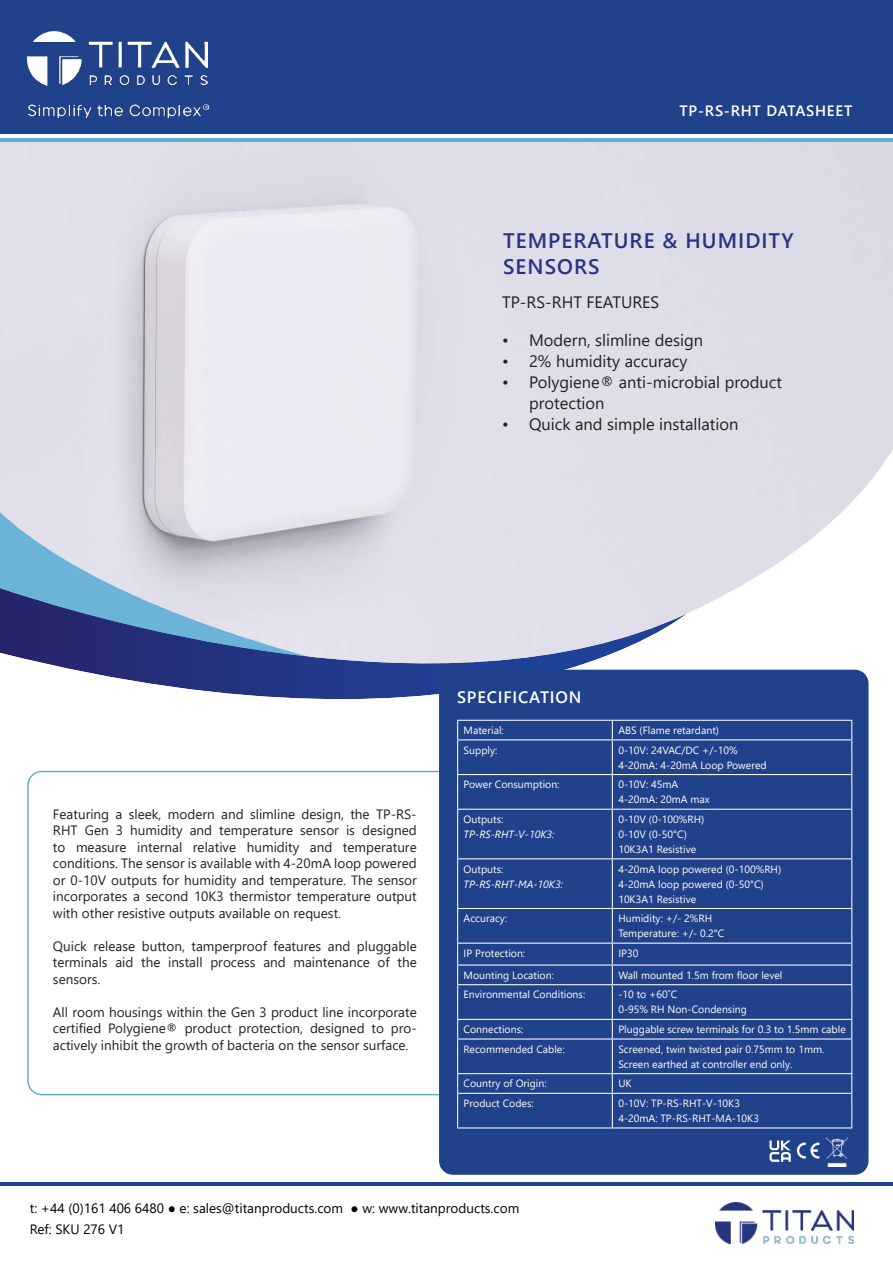
<style>
.page{position:relative;width:893px;height:1263px;background:#fff}
.page>*{position:absolute;margin:0;border:0;box-sizing:border-box;transform-origin:0 0}
.t1{font:600 21px/25.2px "Segoe UI";letter-spacing:.05em;color:#293382}
.t2{font:16.5px/21px "Segoe UI";color:#221f1f}
.t3{font:600 16.5px "Segoe UI";letter-spacing:.05em;color:#fff}
.t4{font:600 15px "Segoe UI";letter-spacing:.05em;color:#fff}
.t5{font:13.5px/16.5px "Segoe UI";color:#221f1f;text-align:justify}
.t6{font:13.5px/21px "Segoe UI";color:#000}
.t7{font:10.5px/15px "Segoe UI";color:#fff}
.t8{font:italic 10.5px "Segoe UI";color:#fff}
</style>
<div class="page">
<svg style="left:28px;top:425px;width:865px;height:359px;fill:#e2e0eb"></svg>
<svg style="left:0;top:400px;width:432px;height:188px;background:#d8dbe6"></svg>
<img style="left:0;top:588px;width:687px;height:111px">
<hr style="left:0;top:138px;width:893px;height:4px;background:#61b1d3">
<div style="left:0;top:0;width:893px;height:134px;background:#20428a"></div>
<hr style="left:0;top:1182px;width:893px;height:3px;background:#20428a">
<img style="left:27px;top:31px;width:181px;height:54px">
<img style="left:715px;top:1202px;width:138px;height:41px">
<img style="left:28px;top:104px;width:180px;height:14px">
<div style="left:27px;top:771px;width:439px;height:324px;border:2px solid #61b1d3;border-radius:14px"></div>
<div style="left:439px;top:670px;width:429px;height:505px;background:#20428a;border-radius:14px"></div>
<svg style="left:797px;top:1142px;width:22px;height:16px"></svg>
<svg style="left:769px;top:1140px;width:22px;height:22px"></svg>
<img style="left:826px;top:1137px;width:21px;height:30px">
<hr style="left:457px;top:720px;width:155px;height:1px;background:#fff">
<svg style="left:457px;top:721px;width:1px;height:18px"></svg>
<hr style="left:612px;top:720px;width:240px;height:1px;background:#fff">
<svg style="left:612px;top:721px;width:1px;height:18px"></svg>
<svg style="left:851px;top:721px;width:1px;height:18px"></svg>
<hr style="left:457px;top:810px;width:1px;height:48px;background:#fff">
<hr style="left:612px;top:810px;width:1px;height:48px;background:#fff">
<hr style="left:851px;top:810px;width:1px;height:48px;background:#fff">
<hr style="left:457px;top:909px;width:1px;height:34px;background:#fff">
<hr style="left:612px;top:909px;width:1px;height:34px;background:#fff">
<hr style="left:851px;top:909px;width:1px;height:34px;background:#fff">
<hr style="left:457px;top:739px;width:155px;height:1px;background:#fff">
<hr style="left:457px;top:740px;width:1px;height:34px;background:#fff">
<hr style="left:612px;top:739px;width:240px;height:1px;background:#fff">
<hr style="left:612px;top:740px;width:1px;height:34px;background:#fff">
<hr style="left:851px;top:740px;width:1px;height:34px;background:#fff">
<hr style="left:457px;top:774px;width:155px;height:1px;background:#fff">
<hr style="left:457px;top:775px;width:1px;height:34px;background:#fff">
<hr style="left:612px;top:774px;width:240px;height:1px;background:#fff">
<hr style="left:612px;top:775px;width:1px;height:34px;background:#fff">
<hr style="left:851px;top:775px;width:1px;height:34px;background:#fff">
<hr style="left:457px;top:809px;width:155px;height:1px;background:#fff">
<hr style="left:612px;top:809px;width:240px;height:1px;background:#fff">
<hr style="left:457px;top:858px;width:155px;height:1px;background:#fff">
<hr style="left:612px;top:858px;width:240px;height:1px;background:#fff">
<hr style="left:457px;top:859px;width:1px;height:49px;background:#fff">
<hr style="left:612px;top:859px;width:1px;height:49px;background:#fff">
<hr style="left:851px;top:859px;width:1px;height:49px;background:#fff">
<hr style="left:457px;top:908px;width:155px;height:1px;background:#fff">
<hr style="left:612px;top:908px;width:240px;height:1px;background:#fff">
<hr style="left:457px;top:943px;width:155px;height:1px;background:#fff">
<hr style="left:612px;top:943px;width:240px;height:1px;background:#fff">
<hr style="left:457px;top:964px;width:155px;height:1px;background:#fff">
<hr style="left:612px;top:964px;width:240px;height:1px;background:#fff">
<svg style="left:457px;top:944px;width:1px;height:40px"></svg>
<svg style="left:612px;top:944px;width:1px;height:40px"></svg>
<svg style="left:851px;top:944px;width:1px;height:40px"></svg>
<svg style="left:457px;top:1020px;width:1px;height:18px"></svg>
<svg style="left:612px;top:1020px;width:1px;height:18px"></svg>
<svg style="left:851px;top:1020px;width:1px;height:18px"></svg>
<hr style="left:457px;top:1038px;width:155px;height:1px;background:#fff">
<hr style="left:457px;top:1039px;width:1px;height:34px;background:#fff">
<hr style="left:612px;top:1038px;width:240px;height:1px;background:#fff">
<hr style="left:612px;top:1039px;width:1px;height:34px;background:#fff">
<hr style="left:851px;top:1039px;width:1px;height:34px;background:#fff">
<hr style="left:457px;top:984px;width:155px;height:1px;background:#fff">
<hr style="left:612px;top:984px;width:240px;height:1px;background:#fff">
<hr style="left:457px;top:985px;width:1px;height:34px;background:#fff">
<hr style="left:612px;top:985px;width:1px;height:34px;background:#fff">
<hr style="left:851px;top:985px;width:1px;height:34px;background:#fff">
<hr style="left:457px;top:1019px;width:155px;height:1px;background:#fff">
<hr style="left:612px;top:1019px;width:240px;height:1px;background:#fff">
<hr style="left:457px;top:1073px;width:155px;height:1px;background:#fff">
<svg style="left:457px;top:1074px;width:1px;height:19px"></svg>
<hr style="left:612px;top:1073px;width:240px;height:1px;background:#fff">
<svg style="left:612px;top:1074px;width:1px;height:19px"></svg>
<svg style="left:851px;top:1074px;width:1px;height:19px"></svg>
<hr style="left:457px;top:1093px;width:1px;height:34px;background:#fff">
<hr style="left:612px;top:1094px;width:1px;height:33px;background:#fff">
<hr style="left:851px;top:1093px;width:1px;height:34px;background:#fff">
<hr style="left:458px;top:1093px;width:154px;height:1px;background:#fff">
<hr style="left:612px;top:1093px;width:239px;height:1px;background:#fff">
<hr style="left:457px;top:1127px;width:155px;height:1px;background:#fff">
<hr style="left:612px;top:1127px;width:240px;height:1px;background:#fff">
<h3 class="t4" style="left:680px;top:105px;width:174px">TP-RS-RHT DATASHEET</h3>
<h1 class="t1" style="left:503px;top:230px;width:292px">TEMPERATURE &amp; HUMIDITY<br>SENSORS</h1>
<h2 class="t2" style="left:502px;top:290px;width:159px">TP-RS-RHT FEATURES</h2>
<h2 class="t2" style="left:502px;top:329px;width:203px">• Modern, slimline design</h2>
<h2 class="t2" style="left:502px;top:350px;width:187px">• 2% humidity accuracy</h2>
<h2 class="t2" style="left:529px;top:371px;width:254px;text-indent:-27px">• Polygiene® anti-microbial product protection</h2>
<h2 class="t2" style="left:502px;top:413px;width:238px">• Quick and simple installation</h2>
<p class="t5" style="left:53px;top:805px;width:365px">Featuring a sleek, modern and slimline design, the TP-RS-RHT Gen 3 humidity and temperature sensor is designed to measure internal relative humidity and temperature conditions. The sensor is available with 4-20mA loop powered or 0-10V outputs for humidity and temperature. The sensor incorporates a second 10K3 thermistor temperature output with other resistive outputs available on request.</p>
<p class="t5" style="left:53px;top:937px;width:365px">Quick release button, tamperproof features and pluggable terminals aid the install process and maintenance of the sensors.</p>
<p class="t5" style="left:53px;top:1003px;width:365px">All room housings within the Gen 3 product line incorporate certi昀椀ed Polygiene® product protection, designed to pro&shy;actively inhibit the growth of bacteria on the sensor surface.</p>
<h2 class="t3" style="left:457px;top:691px;width:126px">SPECIFICATION</h2>
<p class="t7" style="left:464px;top:722px;width:42px">Material:</p>
<p class="t7" style="left:618px;top:722px;width:102px">ABS (Flame retardant)</p>
<p class="t7" style="left:464px;top:741px;width:35px">Supply:</p>
<p class="t7" style="left:618px;top:741px;width:150px">0-10V: 24VAC/DC +/-10%<br>4-20mA: 4-20mA Loop Powered</p>
<p class="t7" style="left:464px;top:776px;width:97px">Power Consumption:</p>
<p class="t7" style="left:618px;top:776px;width:93px">0-10V: 45mA<br>4-20mA: 20mA max</p>
<p class="t7" style="left:464px;top:811px;width:41px">Outputs:</p>
<p class="t8" style="left:464px;top:830px;width:92px">TP-RS-RHT-V-10K3:</p>
<p class="t7" style="left:618px;top:811px;width:88px">0-10V (0-100%RH)<br>0-10V (0-50°C)<br>10K3A1 Resistive</p>
<p class="t7" style="left:464px;top:860px;width:41px">Outputs:</p>
<p class="t8" style="left:464px;top:880px;width:101px">TP-RS-RHT-MA-10K3:</p>
<p class="t7" style="left:618px;top:860px;width:164px">4-20mA loop powered (0-100%RH)<br>4-20mA loop powered (0-50°C)<br>10K3A1 Resistive</p>
<p class="t7" style="left:464px;top:910px;width:45px">Accuracy:</p>
<p class="t7" style="left:618px;top:910px;width:107px">Humidity: +/- 2%RH<br>Temperature: +/- 0.2°C</p>
<p class="t7" style="left:464px;top:945px;width:63px">IP Protection:</p>
<p class="t7" style="left:618px;top:945px;width:21px">IP30</p>
<p class="t7" style="left:464px;top:966px;width:92px">Mounting Location:</p>
<p class="t7" style="left:618px;top:966px;width:166px">Wall mounted 1.5m from 昀氀oor level</p>
<p class="t7" style="left:464px;top:986px;width:123px">Environmental Conditions:</p>
<p class="t7" style="left:618px;top:986px;width:130px">-10 to +60˚C<br>0-95% RH Non-Condensing</p>
<p class="t7" style="left:464px;top:1021px;width:61px">Connections:</p>
<p class="t7" style="left:618px;top:1021px;width:229px">Pluggable screw terminals for 0.3 to 1.5mm cable</p>
<p class="t7" style="left:464px;top:1040px;width:103px">Recommended Cable:</p>
<p class="t7" style="left:618px;top:1040px;width:208px">Screened, twin twisted pair 0.75mm to 1mm.<br>Screen earthed at controller end only.</p>
<p class="t7" style="left:464px;top:1075px;width:85px">Country of Origin:</p>
<p class="t7" style="left:618px;top:1075px;width:15px">UK</p>
<p class="t7" style="left:464px;top:1095px;width:72px">Product Codes:</p>
<p class="t7" style="left:618px;top:1095px;width:142px">0-10V: TP-RS-RHT-V-10K3<br>4-20mA: TP-RS-RHT-MA-10K3</p>
<p class="t6" style="left:30px;top:1197px;width:491px">t: +44 (0)161 406 6480 ● e: sales@titanproducts.com ● w: www.titanproducts.com<br>Ref: SKU 276 V1</p>
</div>
